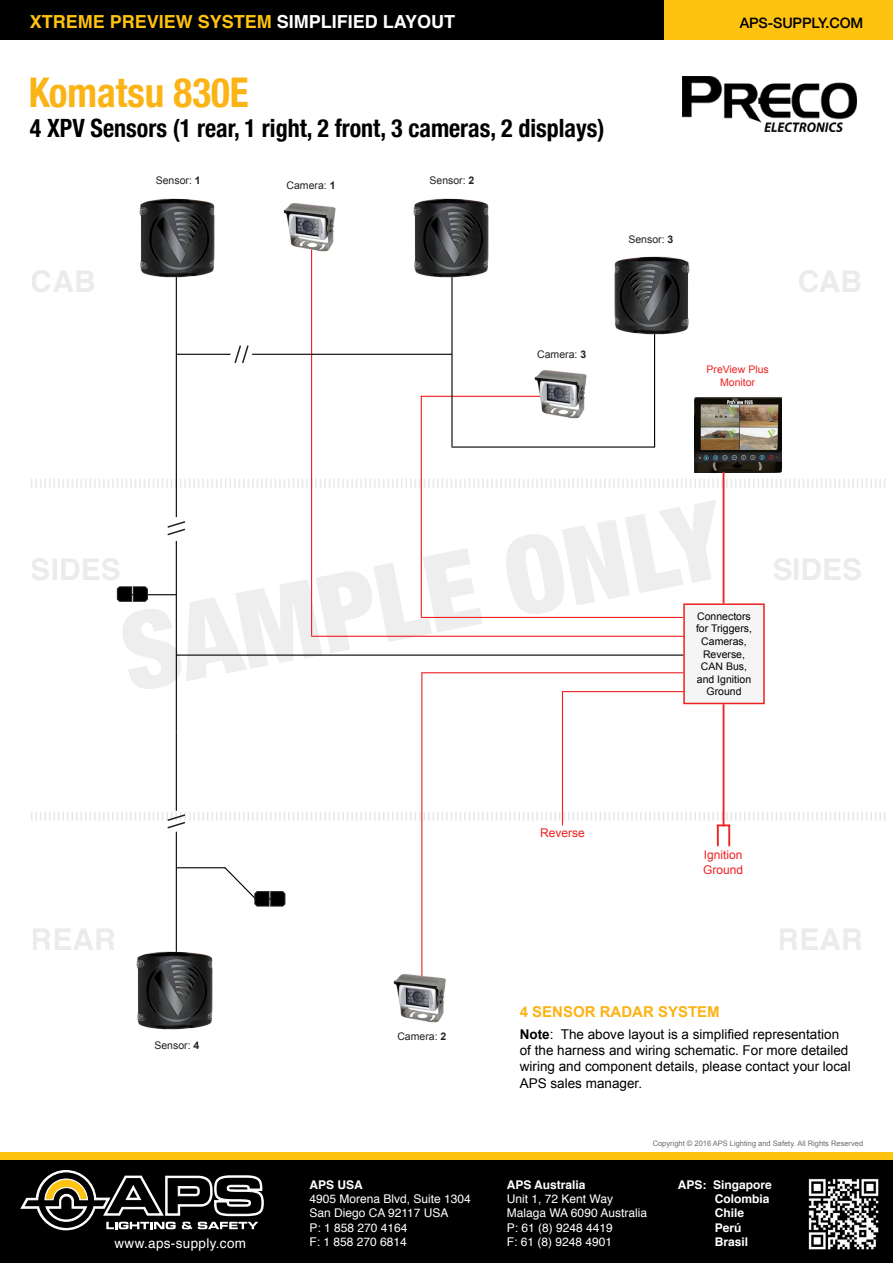
<style>
.page{position:relative;width:893px;height:1263px;background:#fff}
.page>*{position:absolute;margin:0;border:0;box-sizing:border-box;transform-origin:0 0}
.t1{font:700 condensed 40.95px "Helvetica Neue";color:#fbb316;scale:.95 1}
.t2{font:700 condensed 25.2px "Helvetica Neue";color:#000001;scale:.95 1}
.t3{font:700 18px "Helvetica";color:#fec210}
.t4{font:700 15px "Arial";color:#fbb316}
.t5{font:500 14.4px "Helvetica Neue";letter-spacing:-.01em;color:#000001}
.t6{font:13.5px/16.2px "Arial";color:#000001}
.t7{font:13.5px "Helvetica";letter-spacing:.025em;color:#fff}
.t8{font:12px/14.4px "Helvetica";color:#fff}
.t9{font:700 12px/14.4px "Helvetica";color:#fff}
.t10{font:12px "Arial";color:#ee2123}
.t11{font:10.5px/12.6px "Arial";color:#000001;text-align:center}
.t12{font:10.5px "Arial";color:#231f20}
.t13{font:10.5px "Arial";color:#ee2123}
.t14{font:7.5px "Arial";color:#686f71}
.s1{color:#fff}
.s2{font-weight:700}
</style>
<div class="page">
<div style="left:0;top:0;width:665px;height:39px;background:#000001"></div>
<div style="left:665px;top:0;width:228px;height:39px;background:#fec210"></div>
<img style="left:682px;top:77px;width:175px;height:54px">
<div style="left:0;top:1153px;width:893px;height:8px;background:#fec210"></div>
<div style="left:0;top:1161px;width:893px;height:102px;background:#000001"></div>
<svg style="left:20px;top:1170px;width:244px;height:60px"></svg>
<img style="left:808px;top:1178px;width:71px;height:72px">
<svg style="left:31px;top:479px;width:854px;height:9px"></svg>
<div style="left:684px;top:604px;width:80px;height:99px;background:#f5f5f5"></div>
<div style="left:683px;top:603px;width:82px;height:101px;border:2px solid #ee2123"></div>
<img style="left:283px;top:203px;width:53px;height:51px">
<img style="left:393px;top:969px;width:53px;height:54px">
<img style="left:529px;top:370px;width:58px;height:49px">
<hr style="left:176px;top:541px;width:1px;height:192px;background:#000001">
<hr style="left:176px;top:275px;width:1px;height:242px;background:#000001">
<hr style="left:311px;top:249px;width:1px;height:387px;background:#ee2123">
<hr style="left:421px;top:396px;width:1px;height:221px;background:#ee2123">
<hr style="left:562px;top:691px;width:1px;height:134px;background:#ee2123">
<hr style="left:717px;top:825px;width:2px;height:21px;background:#ee2123">
<hr style="left:728px;top:825px;width:2px;height:21px;background:#ee2123">
<hr style="left:421px;top:673px;width:1px;height:303px;background:#ee2123">
<hr style="left:421px;top:617px;width:262px;height:1px;background:#ee2123">
<hr style="left:311px;top:636px;width:374px;height:1px;background:#ee2123">
<hr style="left:176px;top:654px;width:507px;height:2px;background:#000001">
<hr style="left:562px;top:691px;width:123px;height:1px;background:#ee2123">
<hr style="left:421px;top:396px;width:119px;height:1px;background:#ee2123">
<hr style="left:451px;top:269px;width:2px;height:177px;background:#000001">
<hr style="left:176px;top:733px;width:1px;height:78px;background:#000001">
<hr style="left:176px;top:832px;width:1px;height:122px;background:#000001">
<img style="left:140px;top:199px;width:75px;height:78px">
<img style="left:413px;top:199px;width:75px;height:78px">
<img style="left:137px;top:951px;width:75px;height:78px">
<hr style="left:122px;top:594px;width:54px;height:1px;background:#000001">
<hr style="left:451px;top:446px;width:203px;height:2px;background:#000001">
<hr style="left:176px;top:354px;width:54px;height:1px;background:#000001">
<hr style="left:252px;top:354px;width:200px;height:1px;background:#000001">
<hr style="left:421px;top:672px;width:262px;height:1px;background:#ee2123">
<hr style="left:176px;top:867px;width:49px;height:1px;background:#000001">
<hr style="left:654px;top:332px;width:1px;height:116px;background:#000001">
<img style="left:614px;top:256px;width:76px;height:78px">
<svg style="left:31px;top:812px;width:854px;height:18px"></svg>
<svg style="left:167px;top:521px;width:19px;height:15px"></svg>
<svg style="left:117px;top:586px;width:31px;height:16px"></svg>
<img style="left:695px;top:398px;width:87px;height:74px">
<hr style="left:723px;top:472px;width:1px;height:131px;background:#ee2123">
<hr style="left:723px;top:704px;width:1px;height:122px;background:#ee2123">
<svg style="left:223px;top:867px;width:62px;height:39px"></svg>
<svg style="left:234px;top:345px;width:15px;height:18px"></svg>
<p class="t3" style="left:30px;top:7px;width:427px">XTREME PREVIEW SYSTEM <span class="s1">SIMPLIFIED LAYOUT</span></p>
<p class="t1" style="left:29px;top:58px;width:233px">Komatsu 830E</p>
<p class="t2" style="left:30px;top:107px;width:606px">4 XPV Sensors (1 rear, 1 right, 2 front, 3 cameras, 2 displays)</p>
<p class="t12" style="left:156px;top:173px;width:46px">Sensor: <span class="s2">1</span></p>
<p class="t12" style="left:429px;top:173px;width:46px">Sensor: <span class="s2">2</span></p>
<p class="t12" style="left:286px;top:179px;width:51px">Camera: <span class="s2">1</span></p>
<p class="t12" style="left:628px;top:233px;width:46px">Sensor: <span class="s2">3</span></p>
<p class="t5" style="left:740px;top:12px;width:125px">APS-SUPPLY.COM</p>
<p class="t12" style="left:537px;top:347px;width:51px">Camera: <span class="s2">3</span></p>
<p class="t13" style="left:706px;top:363px;width:64px">PreView Plus</p>
<p class="t13" style="left:720px;top:375px;width:37px">Monitor</p>
<p class="t10" style="left:540px;top:825px;width:46px">Reverse</p>
<p class="t11" style="left:697px;top:610px;width:55px">Connectors</p>
<p class="t11" style="left:696px;top:623px;width:58px">for Triggers,</p>
<p class="t11" style="left:701px;top:635px;width:47px">Cameras,</p>
<p class="t11" style="left:703px;top:648px;width:44px">Reverse,</p>
<p class="t11" style="left:701px;top:660px;width:48px">CAN Bus,</p>
<p class="t11" style="left:697px;top:673px;width:56px">and Ignition<br>Ground</p>
<p class="t10" style="left:704px;top:847px;width:40px">Ignition</p>
<p class="t10" style="left:703px;top:862px;width:42px">Ground</p>
<p class="t12" style="left:154px;top:1039px;width:46px">Sensor: <span class="s2">4</span></p>
<p class="t7" style="left:115px;top:1233px;width:133px">www.aps-supply.com</p>
<p class="t12" style="left:397px;top:1029px;width:51px">Camera: <span class="s2">2</span></p>
<p class="t9" style="left:309px;top:1177px;width:55px">APS USA</p>
<p class="t8" style="left:309px;top:1192px;width:163px">4905 Morena Blvd, Suite 1304<br>San Diego CA 92117 USA<br>P: 1 858 270 4164<br>F: 1 858 270 6814</p>
<p class="t4" style="left:520px;top:1002px;width:202px">4 SENSOR RADAR SYSTEM</p>
<p class="t6" style="left:520px;top:1026px;width:332px"><span class="s2">Note</span>: The above layout is a simplified representation of the harness and wiring schematic. For more detailed wiring and component details, please contact your local APS sales manager.</p>
<p class="t14" style="left:653px;top:1139px;width:212px">Copyright © 2016 APS Lighting and Safety. All Rights Reserved</p>
<p class="t9" style="left:507px;top:1177px;width:80px">APS Australia</p>
<p class="t8" style="left:507px;top:1192px;width:142px">Unit 1, 72 Kent Way<br>Malaga WA 6090 Australia<br>P: 61 (8) 9248 4419<br>F: 61 (8) 9248 4901</p>
<p class="t9" style="left:715px;top:1177px;width:59px;text-indent:-37px">APS: Singapore<br>Colombia<br>Chile<br>Perú<br>Brasil</p>
</div>
